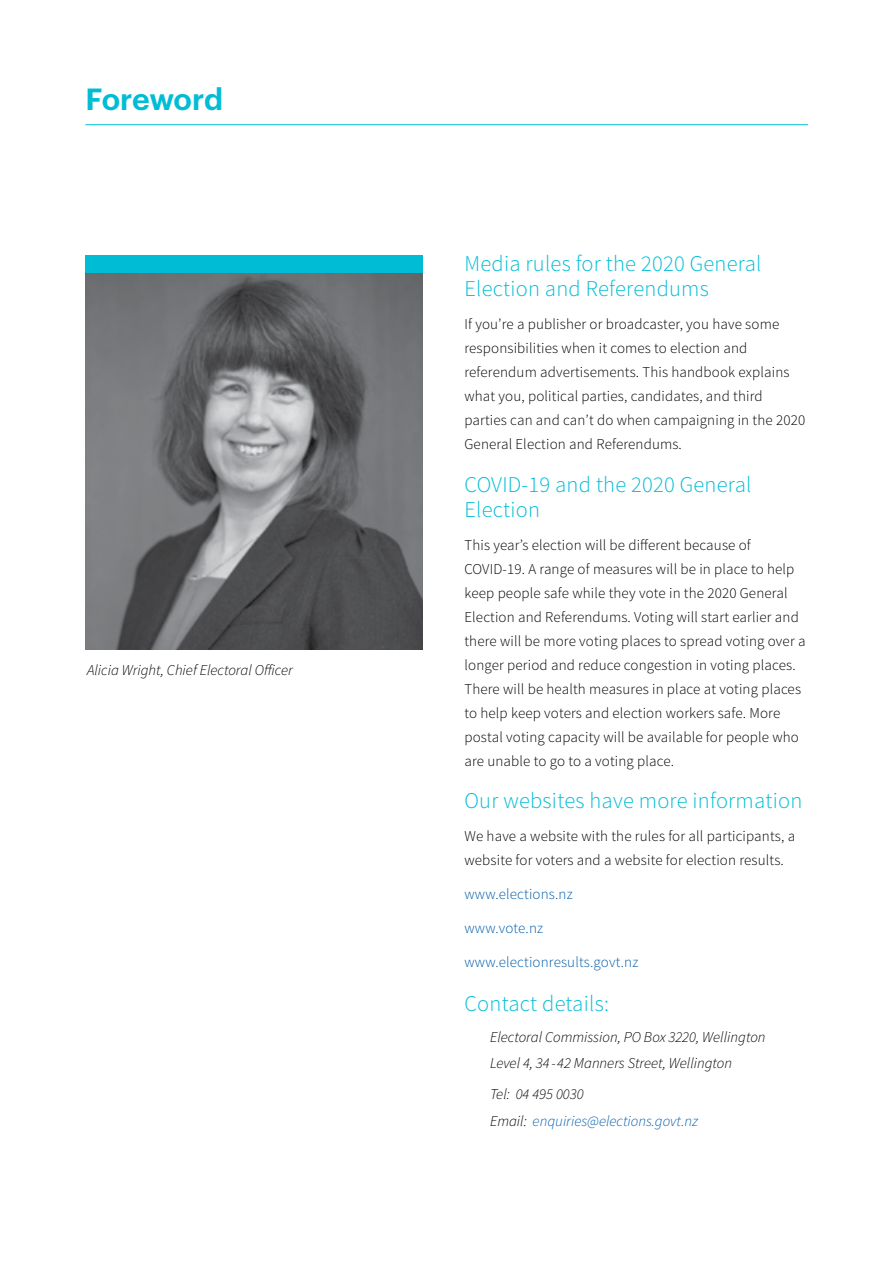
<style>
.page{position:relative;width:893px;height:1263px;background:#fff}
.page>*{position:absolute;margin:0;border:0;box-sizing:border-box;transform-origin:0 0}
.t1{font:600 30px "Graphik";letter-spacing:-.01em;color:#00bdd5}
.t2{font:300 22.5px/25.5px "Source Sans Pro";letter-spacing:.01em;color:#00bdd5}
.t3{font:300 15px/24px "Source Sans Pro";letter-spacing:.01em;color:#000}
.t4{font:italic 300 15px/26.7px "Source Sans Pro";color:#000}
.t5{font:300 15px "Source Sans Pro";letter-spacing:.01em;color:#005cab}
.t6{font:italic 300 15px/26.7px "Source Sans Pro";color:#005cab}
.s1{color:#000}
</style>
<div class="page">
<hr style="left:85px;top:124px;width:723px;height:1px;background:#00bdd5">
<img style="left:85px;top:273px;width:338px;height:376px">
<div style="left:85px;top:255px;width:338px;height:18px;background:#00bdd5"></div>
<h1 class="t1" style="left:85px;top:76px;width:139px">Foreword</h1>
<p class="t4" style="left:87px;top:656px;width:207px">Alicia Wright, Chief Electoral Officer</p>
<h2 class="t2" style="left:464px;top:251px;width:298px">Media rules for the 2020 General<br>Election and Referendums</h2>
<p class="t3" style="left:464px;top:312px;width:342px">If you’re a publisher or broadcaster, you have some responsibilities when it comes to election and referendum advertisements. This handbook explains what you, political parties, candidates, and third parties can and can’t do when campaigning in the 2020<br>General Election and Referendums.</p>
<h2 class="t2" style="left:464px;top:471px;width:289px">COVID-19 and the 2020 General<br>Election</h2>
<p class="t3" style="left:464px;top:533px;width:343px">This year’s election will be different because of COVID-19. A range of measures will be in place to help keep people safe while they vote in the 2020 General Election and Referendums. Voting will start earlier and there will be more voting places to spread voting over a longer period and reduce congestion in voting places.<br>There will be health measures in place at voting places to help keep voters and election workers safe. More postal voting capacity will be available for people who are unable to go to a voting place.</p>
<h2 class="t2" style="left:464px;top:788px;width:339px">Our websites have more information</h2>
<p class="t3" style="left:464px;top:824px;width:332px">We have a website with the rules for all participants, a website for voters and a website for election results.</p>
<p class="t5" style="left:464px;top:884px;width:110px">www.elections.nz</p>
<p class="t5" style="left:464px;top:918px;width:80px">www.vote.nz</p>
<p class="t5" style="left:464px;top:952px;width:175px">www.electionresults.govt.nz</p>
<h2 class="t2" style="left:464px;top:990px;width:146px">Contact details:</h2>
<p class="t4" style="left:490px;top:1023px;width:277px">Electoral Commission, PO Box 3220, Wellington<br>Level 4, 34-42 Manners Street, Wellington</p>
<p class="t6" style="left:490px;top:1081px;width:210px"><span class="s1">Tel: 04 495 0030<br>Email:</span> enquiries@elections.govt.nz</p>
</div>
